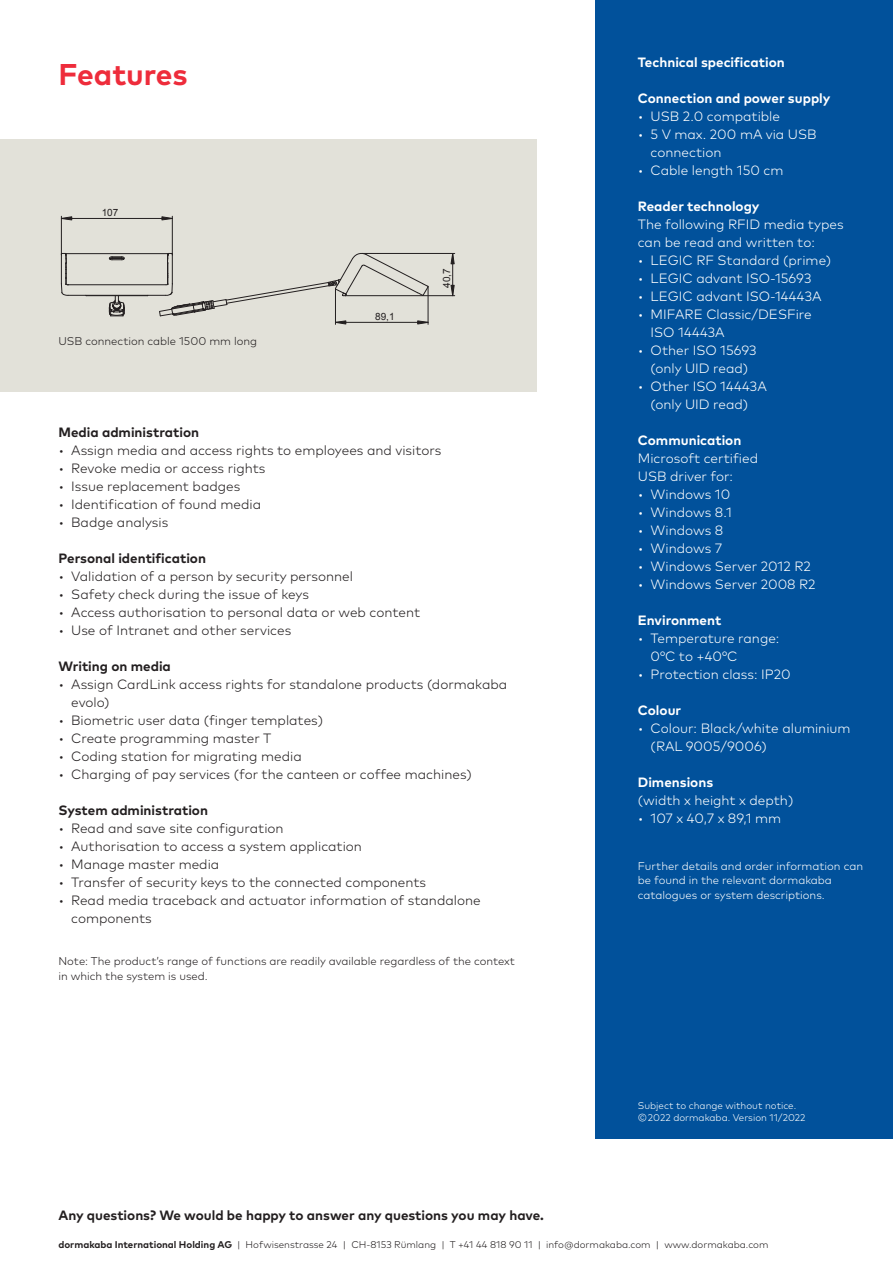
<style>
.page{position:relative;width:893px;height:1263px;background:#fff}
.page>*{position:absolute;margin:0;border:0;box-sizing:border-box;transform-origin:0 0}
.t1{font:700 30px "Mark Pro";letter-spacing:-.005em;color:#ee2c3b}
.t2{font:300 13.5px/18px "Mark Pro";color:#231f20}
.t3{font:300 13.5px/18px "Mark Pro";color:#fff}
.t4{font:700 13.5px "Mark Pro";color:#231f20}
.t5{font:700 13.5px "Mark Pro";color:#fff}
.t6{font:300 11.25px/14.2px "Mark Pro";color:#231f20}
.t7{font:300 11.25px/14.2px "Mark Pro";color:#fff}
.t8{font:10.05px "Arial";color:#231f20}
.t9{font:300 9.75px "Mark Pro";color:#231f20}
.t10{font:300 9.75px/12px "Mark Pro";color:#fff}
.s1{font-weight:700}
</style>
<div class="page">
<div style="left:0;top:139px;width:537px;height:252px;background:#e2e1d9"></div>
<hr style="left:66px;top:253px;width:101px;height:1px;background:#231f20">
<hr style="left:68px;top:284px;width:98px;height:1px;background:#231f20">
<hr style="left:68px;top:295px;width:98px;height:1px;background:#231f20">
<svg style="left:109px;top:296px;width:16px;height:20px"></svg>
<svg style="left:109px;top:256px;width:16px;height:5px"></svg>
<svg style="left:61px;top:253px;width:8px;height:43px"></svg>
<hr style="left:452px;top:253px;width:1px;height:43px;background:#231f20">
<hr style="left:345px;top:295px;width:110px;height:1px;background:#231f20">
<hr style="left:378px;top:253px;width:77px;height:1px;background:#231f20">
<svg style="left:451px;top:285px;width:4px;height:11px"></svg>
<svg style="left:451px;top:253px;width:4px;height:11px"></svg>
<svg style="left:159px;top:251px;width:270px;height:73px"></svg>
<hr style="left:61px;top:216px;width:1px;height:39px;background:#231f20">
<hr style="left:172px;top:216px;width:1px;height:39px;background:#231f20">
<hr style="left:61px;top:218px;width:111px;height:1px;background:#231f20">
<svg style="left:61px;top:216px;width:11px;height:4px"></svg>
<svg style="left:162px;top:216px;width:11px;height:4px"></svg>
<div style="left:595px;top:0;width:298px;height:1138px;background:#01519b"></div>
<h1 class="t1" style="left:58px;top:52px;width:131px">Features</h1>
<p class="t8" style="left:102px;top:206px;width:18px">107</p>
<p class="t6" style="left:58px;top:333px;width:200px">USB connection cable 1500 mm long</p>
<p class="t8" style="left:375px;top:310px;width:21px">89,1</p>
<p class="t8" style="left:440px;top:288px;width:21px;rotate:-90deg">40,7</p>
<p class="t4" style="left:58px;top:421px;width:142px">Media administration</p>
<p class="t2" style="left:58px;top:440px;width:384px">• Assign media and access rights to employees and visitors</p>
<p class="t2" style="left:58px;top:458px;width:209px">• Revoke media or access rights</p>
<p class="t2" style="left:58px;top:476px;width:183px">• Issue replacement badges</p>
<p class="t2" style="left:58px;top:494px;width:204px">• Identification of found media</p>
<p class="t2" style="left:58px;top:512px;width:111px">• Badge analysis</p>
<p class="t4" style="left:58px;top:547px;width:149px">Personal identification</p>
<p class="t2" style="left:58px;top:566px;width:296px">• Validation of a person by security personnel</p>
<p class="t2" style="left:58px;top:584px;width:252px">• Safety check during the issue of keys</p>
<p class="t2" style="left:58px;top:602px;width:363px">• Access authorisation to personal data or web content</p>
<p class="t2" style="left:58px;top:620px;width:234px">• Use of Intranet and other services</p>
<p class="t4" style="left:58px;top:655px;width:114px">Writing on media</p>
<p class="t2" style="left:71px;top:674px;width:438px;text-indent:-13px">• Assign CardLink access rights for standalone products (dormakaba evolo)</p>
<p class="t2" style="left:58px;top:710px;width:266px">• Biometric user data (finger templates)</p>
<p class="t2" style="left:58px;top:728px;width:214px">• Create programming master T</p>
<p class="t2" style="left:58px;top:746px;width:245px">• Coding station for migrating media</p>
<p class="t2" style="left:58px;top:764px;width:415px">• Charging of pay services (for the canteen or coffee machines)</p>
<p class="t4" style="left:58px;top:799px;width:151px">System administration</p>
<p class="t2" style="left:58px;top:818px;width:227px">• Read and save site configuration</p>
<p class="t2" style="left:58px;top:836px;width:305px">• Authorisation to access a system application</p>
<p class="t2" style="left:58px;top:854px;width:162px">• Manage master media</p>
<p class="t2" style="left:58px;top:872px;width:369px">• Transfer of security keys to the connected components</p>
<p class="t2" style="left:71px;top:890px;width:411px;text-indent:-13px">• Read media traceback and actuator information of standalone components</p>
<p class="t6" style="left:58px;top:953px;width:458px">Note: The product’s range of functions are readily available regardless of the context in which the system is used.</p>
<p class="t5" style="left:638px;top:52px;width:148px">Technical specification</p>
<p class="t5" style="left:638px;top:88px;width:194px">Connection and power supply</p>
<p class="t3" style="left:638px;top:107px;width:144px">• USB 2.0 compatible</p>
<p class="t3" style="left:651px;top:125px;width:167px;text-indent:-13px">• 5 V max. 200 mA via USB connection</p>
<p class="t3" style="left:638px;top:161px;width:147px">• Cable length 150 cm</p>
<p class="t5" style="left:638px;top:196px;width:123px">Reader technology</p>
<p class="t3" style="left:638px;top:215px;width:207px">The following RFID media types can be read and written to:</p>
<p class="t3" style="left:638px;top:251px;width:195px">• LEGIC RF Standard (prime)</p>
<p class="t3" style="left:638px;top:269px;width:175px">• LEGIC advant ISO-15693</p>
<p class="t3" style="left:638px;top:287px;width:185px">• LEGIC advant ISO-14443A</p>
<p class="t3" style="left:651px;top:305px;width:163px;text-indent:-13px">• MIFARE Classic/DESFire<br>ISO 14443A</p>
<p class="t3" style="left:638px;top:341px;width:120px;text-align:center">• Other ISO 15693 (only UID read)</p>
<p class="t3" style="left:638px;top:377px;width:130px;text-align:center">• Other ISO 14443A (only UID read)</p>
<p class="t5" style="left:638px;top:430px;width:105px">Communication</p>
<p class="t3" style="left:638px;top:449px;width:122px">Microsoft certified<br>USB driver for:</p>
<p class="t3" style="left:638px;top:485px;width:94px">• Windows 10</p>
<p class="t3" style="left:638px;top:503px;width:95px">• Windows 8.1</p>
<p class="t3" style="left:638px;top:521px;width:87px">• Windows 8</p>
<p class="t3" style="left:638px;top:539px;width:86px">• Windows 7</p>
<p class="t3" style="left:638px;top:557px;width:174px">• Windows Server 2012 R2</p>
<p class="t3" style="left:638px;top:575px;width:179px">• Windows Server 2008 R2</p>
<p class="t5" style="left:638px;top:610px;width:85px">Environment</p>
<p class="t3" style="left:651px;top:629px;width:130px;text-indent:-13px">• Temperature range:<br>0°C to +40°C</p>
<p class="t3" style="left:638px;top:665px;width:154px">• Protection class: IP20</p>
<p class="t5" style="left:638px;top:700px;width:45px">Colour</p>
<p class="t3" style="left:651px;top:719px;width:201px;text-indent:-13px">• Colour: Black/white aluminium (RAL 9005/9006)</p>
<p class="t5" style="left:638px;top:772px;width:77px">Dimensions</p>
<p class="t3" style="left:638px;top:791px;width:157px">(width x height x depth)</p>
<p class="t3" style="left:638px;top:809px;width:145px">• 107 x 40,7 x 89,1 mm</p>
<p class="t7" style="left:638px;top:858px;width:227px">Further details and order information can be found in the relevant dormakaba catalogues or system descriptions.</p>
<p class="t10" style="left:660px;top:1098px;width:150px;text-indent:-22px">Technische Änderungen vorbehalten.<br>18</p>
<p class="t10" style="left:638px;top:1098px;width:169px">Subject to change without notice. © 2022 dormakaba. Version 11/2022</p>
<p class="t10" style="left:732px;top:1110px;width:71px">Stand 07/2018</p>
<p class="t4" style="left:58px;top:1205px;width:487px">Any questions? We would be happy to answer any questions you may have.</p>
<p class="t9" style="left:58px;top:1237px;width:712px"><span class="s1">dormakaba International Holding AG</span> | Hofwisenstrasse 24 | CH-8153 Rümlang | T +41 44 818 90 11 | info@dormakaba.com | www.dormakaba.com</p>
</div>
